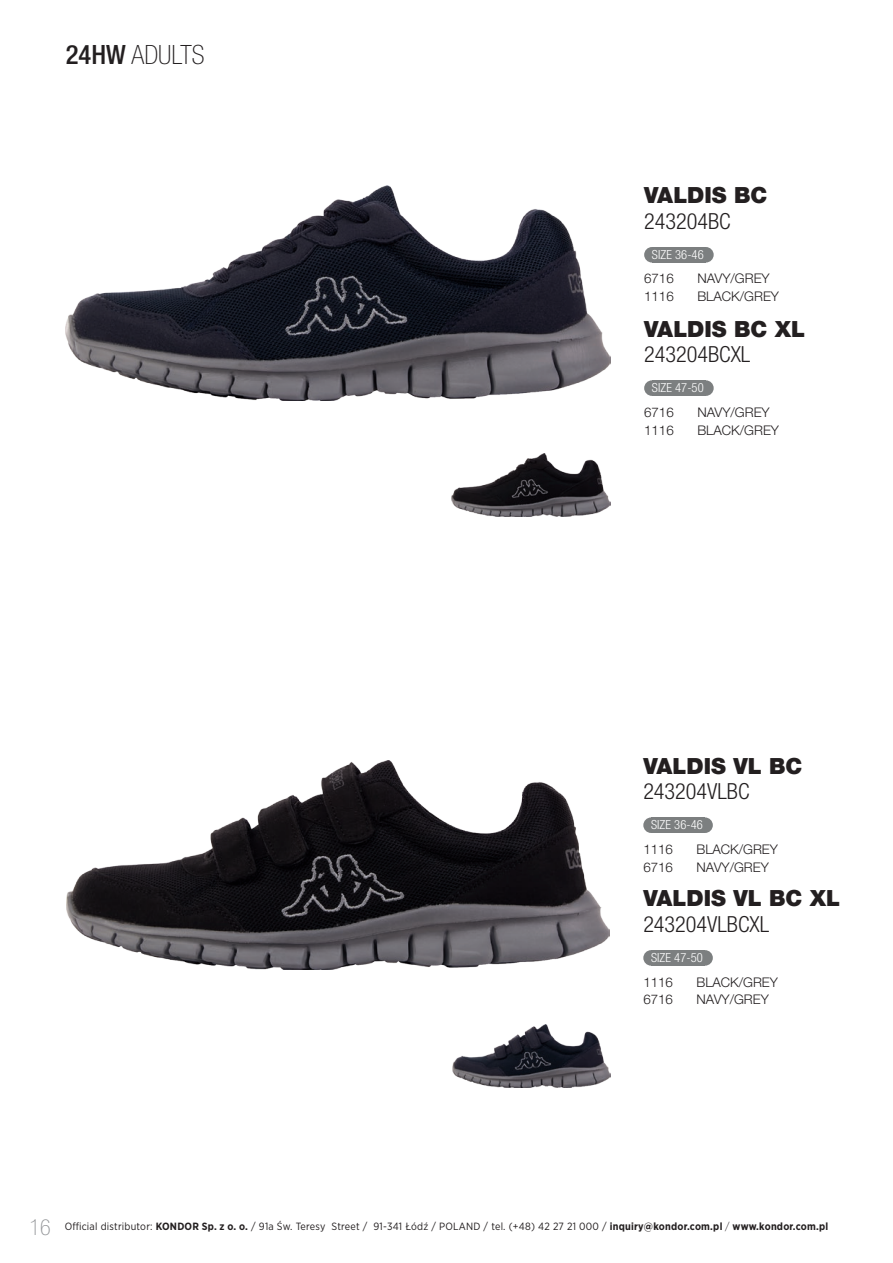
<style>
.page{position:relative;width:893px;height:1263px;background:#fff}
.page>*{position:absolute;margin:0;border:0;box-sizing:border-box;transform-origin:0 0}
.t1{font:100 condensed 26.55px "Helvetica Neue LT Std";color:#231f20}
.t2{font:900 22.2px "Helvetica Neue LT";color:#231f20}
.t3{font:300 condensed 22.2px "Helvetica Neue";color:#231f20}
.t4{font:100 condensed 22.2px "Helvetica Neue LT Std";color:#939598}
.t5{font:300 13.35px "Helvetica Neue LT Std";color:#231f20}
.t6{font:300 condensed 12.6px "Helvetica Neue";letter-spacing:.01em;color:#fff}
.t7{font:10.5px "Gotham Narrow";letter-spacing:.02em;color:#231f20}
.s1{font-family:"Helvetica Neue LT Pro";font-weight:500}
.s2{font-weight:700}
.s3{font-weight:300}
</style>
<div class="page">
<div style="left:652px;top:247px;width:54px;height:16px;background:#7c7f80"></div>
<div style="left:644px;top:247px;width:16px;height:16px;background:#7c7f80;border-radius:50%"></div>
<div style="left:698px;top:247px;width:16px;height:16px;background:#7c7f80;border-radius:50%"></div>
<div style="left:652px;top:380px;width:54px;height:16px;background:#7c7f80"></div>
<div style="left:644px;top:380px;width:16px;height:16px;background:#7c7f80;border-radius:50%"></div>
<div style="left:698px;top:380px;width:16px;height:16px;background:#7c7f80;border-radius:50%"></div>
<img style="left:66px;top:185px;width:545px;height:216px">
<img style="left:451px;top:454px;width:160px;height:63px">
<div style="left:651px;top:817px;width:54px;height:16px;background:#7c7f80"></div>
<div style="left:643px;top:817px;width:16px;height:16px;background:#7c7f80;border-radius:50%"></div>
<div style="left:697px;top:817px;width:16px;height:16px;background:#7c7f80;border-radius:50%"></div>
<div style="left:651px;top:950px;width:54px;height:16px;background:#7c7f80"></div>
<div style="left:643px;top:950px;width:16px;height:16px;background:#7c7f80;border-radius:50%"></div>
<div style="left:697px;top:950px;width:16px;height:16px;background:#7c7f80;border-radius:50%"></div>
<img style="left:453px;top:1025px;width:158px;height:62px">
<img style="left:67px;top:760px;width:542px;height:210px">
<p class="t1" style="left:66px;top:40px;width:140px"><span class="s1">24HW</span> ADULTS</p>
<p class="t2" style="left:644px;top:182px;width:125px">VALDIS BC</p>
<p class="t3" style="left:644px;top:208px;width:88px">243204BC</p>
<p class="t6" style="left:652px;top:247px;width:53px">SIZE 36-46</p>
<p class="t5" style="left:644px;top:271px;width:31px">6716</p>
<p class="t5" style="left:697px;top:271px;width:74px">NAVY/GREY</p>
<p class="t5" style="left:644px;top:288px;width:31px">1116</p>
<p class="t5" style="left:697px;top:288px;width:83px">BLACK/GREY</p>
<p class="t2" style="left:644px;top:315px;width:163px">VALDIS BC XL</p>
<p class="t3" style="left:644px;top:341px;width:108px">243204BCXL</p>
<p class="t6" style="left:652px;top:380px;width:53px">SIZE 47-50</p>
<p class="t5" style="left:644px;top:404px;width:31px">6716</p>
<p class="t5" style="left:697px;top:404px;width:74px">NAVY/GREY</p>
<p class="t5" style="left:644px;top:422px;width:31px">1116</p>
<p class="t5" style="left:697px;top:422px;width:83px">BLACK/GREY</p>
<p class="t2" style="left:643px;top:752px;width:161px">VALDIS VL BC</p>
<p class="t3" style="left:643px;top:778px;width:108px">243204VLBC</p>
<p class="t6" style="left:651px;top:818px;width:53px">SIZE 36-46</p>
<p class="t5" style="left:643px;top:841px;width:31px">1116</p>
<p class="t5" style="left:697px;top:841px;width:83px">BLACK/GREY</p>
<p class="t5" style="left:643px;top:859px;width:31px">6716</p>
<p class="t5" style="left:697px;top:859px;width:74px">NAVY/GREY</p>
<p class="t2" style="left:643px;top:885px;width:198px">VALDIS VL BC XL</p>
<p class="t3" style="left:643px;top:911px;width:127px">243204VLBCXL</p>
<p class="t6" style="left:651px;top:950px;width:53px">SIZE 47-50</p>
<p class="t5" style="left:643px;top:974px;width:31px">1116</p>
<p class="t5" style="left:697px;top:974px;width:83px">BLACK/GREY</p>
<p class="t5" style="left:643px;top:991px;width:31px">6716</p>
<p class="t5" style="left:697px;top:991px;width:74px">NAVY/GREY</p>
<p class="t4" style="left:30px;top:1214px;width:23px">16</p>
<p class="t7" style="left:65px;top:1220px;width:765px">Official distributor: <span class="s2">KONDOR Sp. z o. o.</span> / 91a Św. Teresy Street / 91-341 Łódź / POLAND / tel. (+48) 42 27 21 000 / <span class="s2">inquiry@kondor.com.pl</span> <span class="s3">/</span> <span class="s2">www.kondor.com.pl</span></p>
</div>
